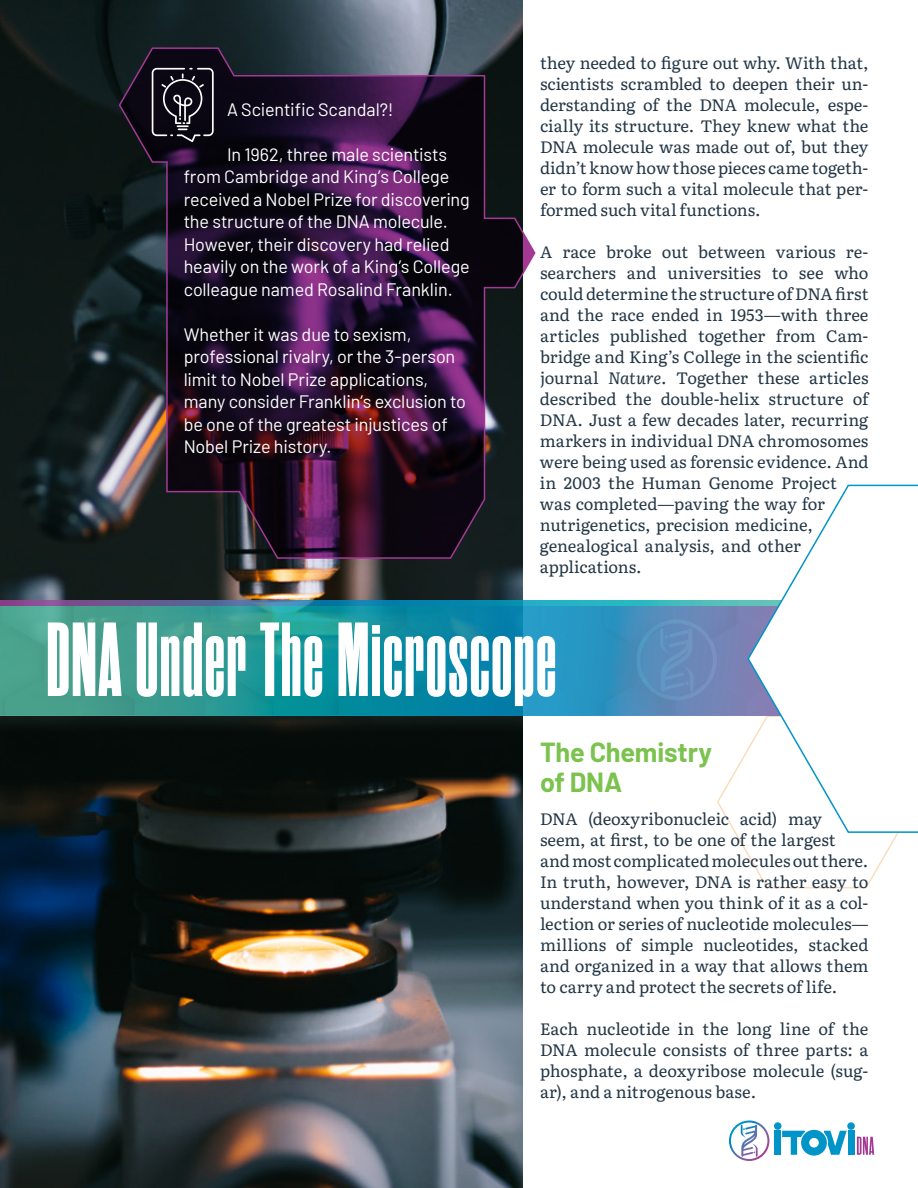
<style>
.page{position:relative;width:918px;height:1188px;background:#fff}
.page>*{position:absolute;margin:0;border:0;box-sizing:border-box;transform-origin:0 0}
.t1{font:800 105px "Rama Gothic C";letter-spacing:.015em;color:#fff}
.t2{font:700 27px/30px "Barlow";letter-spacing:-.01em;color:#7bc24e}
.t3{font:18px/22.5px "Barlow";letter-spacing:-.01em;color:#fff}
.t4{font:16.5px/21px "Literata";color:#243746;text-align:justify}
.s1{font-style:italic}
</style>
<div class="page">
<div style="left:774px;top:1122px;width:8px;height:8px;background:#0094c8;border-radius:50%"></div>
<div style="left:847px;top:1122px;width:8px;height:8px;background:#0094c8;border-radius:50%"></div>
<div style="left:775px;top:1131px;width:6px;height:24px;background:#0094c8"></div>
<div style="left:848px;top:1131px;width:6px;height:24px;background:#0094c8"></div>
<svg style="left:782px;top:1130px;width:65px;height:26px"></svg>
<svg style="left:857px;top:1137px;width:17px;height:18px"></svg>
<svg style="left:729px;top:1120px;width:40px;height:41px"></svg>
<svg style="left:716px;top:715px;width:182px;height:174px"></svg>
<img style="left:0;top:0;width:523px;height:1188px">
<img style="left:0;top:606px;width:747px;height:109px">
<svg style="left:0;top:600px;width:747px;height:6px;background:#3d84a9"></svg>
<svg style="left:636px;top:619px;width:81px;height:81px;background:#628cbb"></svg>
<svg style="left:747px;top:484px;width:171px;height:350px"></svg>
<svg style="left:118px;top:47px;width:418px;height:513px;background:#2d1e32"></svg>
<p class="t3" style="left:227px;top:97px;width:168px">A Scientific Scandal?!</p>
<p class="t3" style="left:184px;top:142px;width:288px;text-indent:43px">In 1962, three male scientists from Cambridge and King’s College received a Nobel Prize for discovering the structure of the DNA molecule.<br>However, their discovery had relied heavily on the work of a King’s College colleague named Rosalind Franklin.</p>
<p class="t3" style="left:184px;top:322px;width:284px">Whether it was due to sexism, professional rivalry, or the 3-person limit to Nobel Prize applications, many consider Franklin’s exclusion to be one of the greatest injustices of Nobel Prize history.</p>
<p class="t4" style="left:540px;top:51px;width:330px">they needed to figure out why. With that, scientists scrambled to deepen their un&shy;derstanding of the DNA molecule, espe&shy;cially its structure. They knew what the DNA molecule was made out of, but they didn’t know how those pieces came togeth&shy;er to form such a vital molecule that per&shy;formed such vital functions.</p>
<p class="t4" style="left:540px;top:240px;width:330px;text-align:left">A race broke out between various re&shy;searchers and universities to see who could determine the structure of DNA first and the race ended in 1953—with three articles published together from Cam&shy;bridge and King’s College in the scientific journal <span class="s1">Nature</span>. Together these articles described the double-helix structure of DNA. Just a few decades later, recurring markers in individual DNA chromosomes were being used as forensic evidence. And in 2003 the Human Genome Project was completed—paving the way for nutrigenetics, precision medicine, genealogical analysis, and other applications.</p>
<h1 class="t1" style="left:46px;top:611px;width:511px">DNA Under The Microscope</h1>
<h2 class="t2" style="left:540px;top:735px;width:174px">The Chemistry of DNA</h2>
<p class="t4" style="left:540px;top:807px;width:330px;text-align:left">DNA (deoxyribonucleic acid) may seem, at first, to be one of the largest and most complicated molecules out there.<br>In truth, however, DNA is rather easy to understand when you think of it as a col&shy;lection or series of nucleotide molecules— millions of simple nucleotides, stacked and organized in a way that allows them to carry and protect the secrets of life.</p>
<p class="t4" style="left:540px;top:1017px;width:330px">Each nucleotide in the long line of the DNA molecule consists of three parts: a phosphate, a deoxyribose molecule (sug&shy;ar), and a nitrogenous base.</p>
</div>
